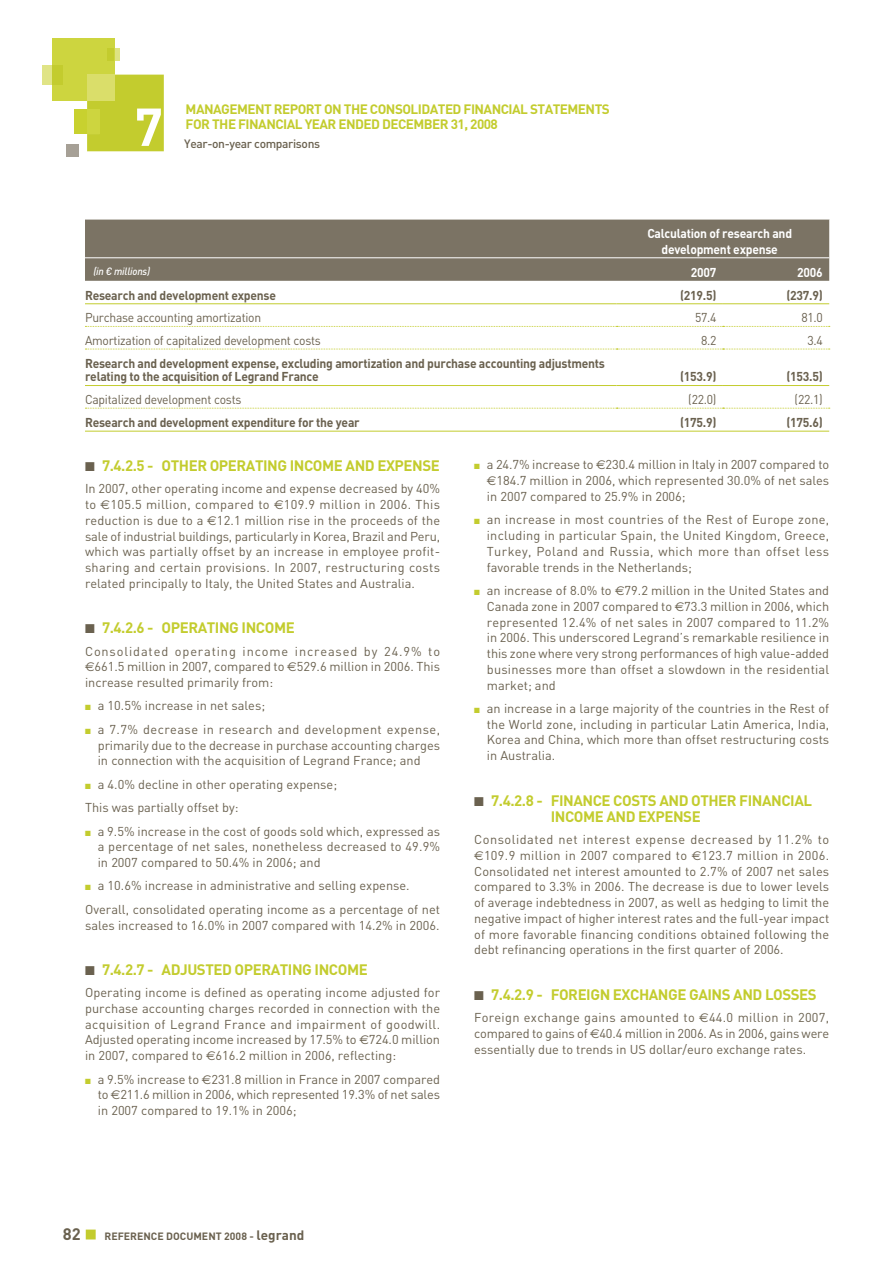
<style>
.page{position:relative;width:893px;height:1263px;background:#fff}
.page>*{position:absolute;margin:0;border:0;box-sizing:border-box;transform-origin:0 0}
.t1{font:700 52.5px "DIN";color:#fff}
.t2{font:700 16.5px "DIN";color:#6a614f}
.t3{font:700 15px/16.5px "DIN";letter-spacing:-.03em;color:#c3cc2e}
.t4{font:700 13.5px/15.3px "DIN";letter-spacing:-.04em;color:#c3cc2e}
.t5{font:12.75px/15.8px "DIN";color:#6a614f;text-align:justify}
.t6{font:700 12.75px/13.5px "DIN";letter-spacing:-.02em;color:#6a614f;scale:.95 1}
.t7{font:12.75px "DIN";letter-spacing:-.02em;color:#6a614f;scale:.95 1}
.t8{font:700 12.75px/15.8px "DIN";letter-spacing:-.02em;color:#fff;text-align:center;scale:.95 1}
.t9{font:12.75px "DIN";color:#6a614f;scale:.95 1}
.t10{font:500 12px "DIN";letter-spacing:-.03em;color:#6a614f}
.t11{font:700 10.5px "DIN";color:#6a614f}
.t12{font:italic 500 10.5px "DIN";letter-spacing:-.02em;color:#fff;scale:.95 1}
.s1{color:#6a614f}
.s2{font-family:"Euro Sans"}
.s3{color:#c3cc2e}
.s4{font-size:13.5px}
</style>
<div class="page">
<div style="left:86px;top:1230px;width:9px;height:9px;background:#c3cc2e"></div>
<div style="left:86px;top:1230px;width:10px;height:10px;border:2px solid #c3cc2e"></div>
<div style="left:67px;top:145px;width:12px;height:12px;background:#a6a096"></div>
<div style="left:114px;top:49px;width:6px;height:12px;background:#dee382"></div>
<div style="left:87px;top:75px;width:77px;height:76px;background:#c3cc2e"></div>
<div style="left:52px;top:39px;width:62px;height:62px;background:#cdd53f"></div>
<div style="left:108px;top:49px;width:6px;height:12px;background:#c3cc2e"></div>
<div style="left:87px;top:75px;width:27px;height:26px;background:#dade6a"></div>
<div style="left:75px;top:109px;width:12px;height:25px;background:#c8d12f"></div>
<div style="left:87px;top:109px;width:13px;height:25px;background:#cdd53f"></div>
<div style="left:42px;top:65px;width:20px;height:20px;background:#e0e486"></div>
<div style="left:52px;top:65px;width:10px;height:20px;background:#c3cc2e"></div>
<div style="left:85px;top:220px;width:744px;height:61px;background:#7b7364"></div>
<hr style="left:85px;top:257px;width:744px;height:1px;background:#fff">
<hr style="left:85px;top:303px;width:531px;height:1px;background:#c3cc2e">
<hr style="left:85px;top:385px;width:531px;height:1px;background:#c3cc2e">
<hr style="left:616px;top:303px;width:107px;height:1px;background:#c3cc2e">
<hr style="left:616px;top:385px;width:107px;height:1px;background:#c3cc2e">
<hr style="left:723px;top:303px;width:106px;height:1px;background:#c3cc2e">
<hr style="left:723px;top:385px;width:106px;height:1px;background:#c3cc2e">
<hr style="left:85px;top:431px;width:744px;height:1px;background:#c3cc2e">
<svg style="left:85px;top:326px;width:745px;height:1px"></svg>
<svg style="left:85px;top:349px;width:745px;height:1px"></svg>
<svg style="left:85px;top:408px;width:745px;height:1px"></svg>
<h1 class="t1" style="left:134px;top:108px;width:30px">7</h1>
<p class="t4" style="left:186px;top:102px;width:426px">MANAGEMENT REPORT ON THE CONSOLIDATED FINANCIAL STATEMENTS<br>FOR THE FINANCIAL YEAR ENDED DECEMBER 31, 2008</p>
<p class="t10" style="left:184px;top:139px;width:137px">Year-on-year comparisons</p>
<p class="t8" style="left:647px;top:226px;width:154px">Calculation of research and development expense</p>
<p class="t12" style="left:94px;top:267px;width:61px">(in € millions)</p>
<p class="t8" style="left:691px;top:265px;width:28px">2007</p>
<p class="t8" style="left:797px;top:265px;width:28px">2006</p>
<p class="t6" style="left:85px;top:289px;width:203px">Research and development expense</p>
<p class="t6" style="left:680px;top:289px;width:40px">(219.5)</p>
<p class="t6" style="left:786px;top:289px;width:40px">(237.9)</p>
<p class="t7" style="left:85px;top:313px;width:187px">Purchase accounting amortization</p>
<p class="t9" style="left:695px;top:313px;width:24px">57.4</p>
<p class="t9" style="left:801px;top:313px;width:24px">81.0</p>
<p class="t7" style="left:85px;top:336px;width:250px">Amortization of capitalized development costs</p>
<p class="t9" style="left:701px;top:336px;width:18px">8.2</p>
<p class="t9" style="left:807px;top:336px;width:18px">3.4</p>
<p class="t6" style="left:85px;top:358px;width:549px">Research and development expense, excluding amortization and purchase accounting adjustments relating to the acquisition of Legrand France</p>
<p class="t6" style="left:680px;top:371px;width:40px">(153.9)</p>
<p class="t6" style="left:786px;top:371px;width:40px">(153.5)</p>
<p class="t7" style="left:85px;top:395px;width:166px">Capitalized development costs</p>
<p class="t9" style="left:688px;top:395px;width:31px">(22.0)</p>
<p class="t9" style="left:794px;top:395px;width:31px">(22.1)</p>
<p class="t6" style="left:85px;top:417px;width:291px">Research and development expenditure for the year</p>
<p class="t6" style="left:680px;top:417px;width:40px">(175.9)</p>
<p class="t6" style="left:786px;top:417px;width:40px">(175.6)</p>
<p class="t3" style="left:85px;top:459px;width:356px"><span class="s1">■</span> 7.4.2.5 - OTHER OPERATING INCOME AND EXPENSE</p>
<p class="t5" style="left:85px;top:483px;width:357px">In 2007, other operating income and expense decreased by 40% to <span class="s2">€</span>105.5 million, compared to <span class="s2">€</span>109.9 million in 2006. This reduction is due to a <span class="s2">€</span>12.1 million rise in the proceeds of the sale of industrial buildings, particularly in Korea, Brazil and Peru, which was partially offset by an increase in employee profit&shy;sharing and certain provisions. In 2007, restructuring costs related principally to Italy, the United States and Australia.</p>
<p class="t3" style="left:85px;top:621px;width:211px"><span class="s1">■</span> 7.4.2.6 - OPERATING INCOME</p>
<p class="t5" style="left:85px;top:645px;width:357px">Consolidated operating income increased by 24.9% to <span class="s2">€</span>661.5 million in 2007, compared to <span class="s2">€</span>529.6 million in 2006. This increase resulted primarily from:</p>
<p class="t5" style="left:85px;top:699px;width:182px"><span class="s3">■</span> a 10.5% increase in net sales;</p>
<p class="t5" style="left:98px;top:723px;width:344px;text-indent:-13px"><span class="s3">■</span> a 7.7% decrease in research and development expense, primarily due to the decrease in purchase accounting charges in connection with the acquisition of Legrand France; and</p>
<p class="t5" style="left:85px;top:774px;width:254px;line-height:23.4px"><span class="s3">■</span> a 4.0% decline in other operating expense;<br>This was partially offset by:</p>
<p class="t5" style="left:98px;top:825px;width:344px;text-indent:-13px"><span class="s3">■</span> a 9.5% increase in the cost of goods sold which, expressed as a percentage of net sales, nonetheless decreased to 49.9% in 2007 compared to 50.4% in 2006; and</p>
<p class="t5" style="left:85px;top:876px;width:356px;line-height:23.4px"><span class="s3">■</span> a 10.6% increase in administrative and selling expense.<br>Overall, consolidated operating income as a percentage of net</p>
<p class="t5" style="left:85px;top:919px;width:356px">sales increased to 16.0% in 2007 compared with 14.2% in 2006.</p>
<p class="t3" style="left:85px;top:963px;width:284px"><span class="s1">■</span> 7.4.2.7 - ADJUSTED OPERATING INCOME</p>
<p class="t5" style="left:85px;top:986px;width:357px">Operating income is defined as operating income adjusted for purchase accounting charges recorded in connection with the acquisition of Legrand France and impairment of goodwill.<br>Adjusted operating income increased by 17.5% to <span class="s2">€</span>724.0 million in 2007, compared to <span class="s2">€</span>616.2 million in 2006, reflecting:</p>
<p class="t5" style="left:98px;top:1073px;width:344px;text-indent:-13px"><span class="s3">■</span> a 9.5% increase to <span class="s2">€</span>231.8 million in France in 2007 compared to <span class="s2">€</span>211.6 million in 2006, which represented 19.3% of net sales in 2007 compared to 19.1% in 2006;</p>
<p class="t5" style="left:487px;top:459px;width:344px;text-indent:-13px"><span class="s3">■</span> a 24.7% increase to <span class="s2">€</span>230.4 million in Italy in 2007 compared to <span class="s2">€</span>184.7 million in 2006, which represented 30.0% of net sales in 2007 compared to 25.9% in 2006;</p>
<p class="t5" style="left:487px;top:513px;width:344px;text-indent:-13px"><span class="s3">■</span> an increase in most countries of the Rest of Europe zone, including in particular Spain, the United Kingdom, Greece, Turkey, Poland and Russia, which more than offset less favorable trends in the Netherlands;</p>
<p class="t5" style="left:487px;top:584px;width:344px;text-indent:-13px"><span class="s3">■</span> an increase of 8.0% to <span class="s2">€</span>79.2 million in the United States and Canada zone in 2007 compared to <span class="s2">€</span>73.3 million in 2006, which represented 12.4% of net sales in 2007 compared to 11.2% in 2006. This underscored Legrand’s remarkable resilience in this zone where very strong performances of high value-added businesses more than offset a slowdown in the residential market; and</p>
<p class="t5" style="left:487px;top:702px;width:344px;text-indent:-13px"><span class="s3">■</span> an increase in a large majority of the countries in the Rest of the World zone, including in particular Latin America, India, Korea and China, which more than offset restructuring costs in Australia.</p>
<p class="t3" style="left:551px;top:793px;width:263px;text-indent:-77px"><span class="s1">■</span> 7.4.2.8 - FINANCE COSTS AND OTHER FINANCIAL<br>INCOME AND EXPENSE</p>
<p class="t5" style="left:474px;top:833px;width:357px">Consolidated net interest expense decreased by 11.2% to <span class="s2">€</span>109.9 million in 2007 compared to <span class="s2">€</span>123.7 million in 2006.<br>Consolidated net interest amounted to 2.7% of 2007 net sales compared to 3.3% in 2006. The decrease is due to lower levels of average indebtedness in 2007, as well as hedging to limit the negative impact of higher interest rates and the full-year impact of more favorable financing conditions obtained following the debt refinancing operations in the first quarter of 2006.</p>
<p class="t3" style="left:474px;top:988px;width:344px"><span class="s1">■</span> 7.4.2.9 - FOREIGN EXCHANGE GAINS AND LOSSES</p>
<p class="t5" style="left:474px;top:1011px;width:357px">Foreign exchange gains amounted to <span class="s2">€</span>44.0 million in 2007, compared to gains of <span class="s2">€</span>40.4 million in 2006. As in 2006, gains were essentially due to trends in US dollar/euro exchange rates.</p>
<p class="t2" style="left:63px;top:1228px;width:19px">82</p>
<p class="t11" style="left:104px;top:1232px;width:201px">REFERENCE DOCUMENT 2008 - <span class="s4">legrand</span></p>
</div>
